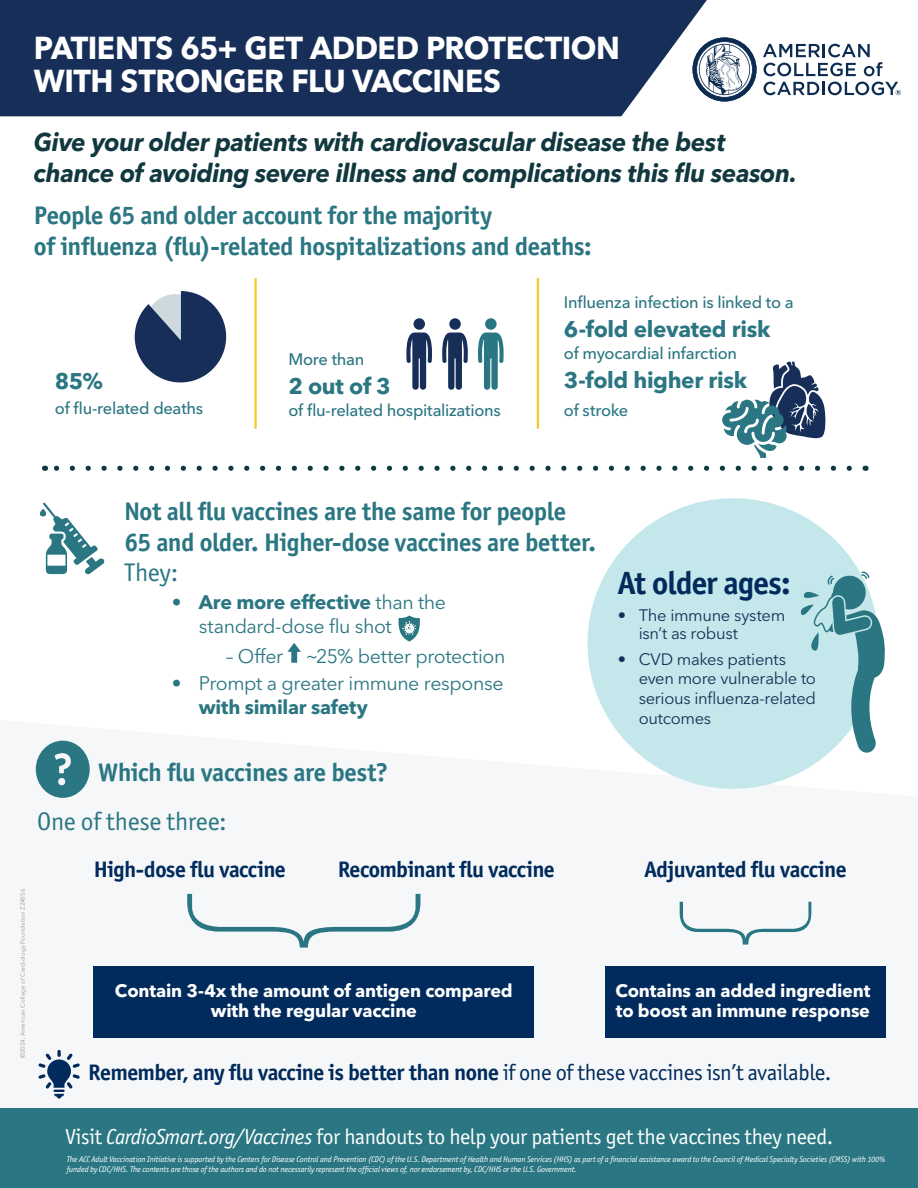
<style>
.page{position:relative;width:918px;height:1188px;background:#fff}
.page>*{position:absolute;margin:0;border:0;box-sizing:border-box;transform-origin:0 0}
.t1{font:700 32.25px "Officina Sans ITC Std";letter-spacing:-.03em;color:#002b5c}
.t2{font:700 31.5px/33px "Avenir Next World";letter-spacing:-.02em;color:#fff;scale:.96 1}
.t3{font:700 25.5px/30.6px "Officina Sans ITC Std";letter-spacing:-.015em;color:#2a7682}
.t4{font:italic 700 25.5px/30.8px "Avenir Next World";letter-spacing:-.02em;color:#10383e;scale:.96 1}
.t5{font:25.5px "Officina Sans ITC Std";letter-spacing:-.01em;color:#2a7682}
.t6{font:700 22.5px "Officina Sans ITC Std";letter-spacing:-.025em;color:#002b5c}
.t7{font:700 22.5px "Avenir Next World";letter-spacing:-.015em;color:#2a7682}
.t8{font:21.75px "Officina Sans ITC Std";letter-spacing:-.015em;color:#fff}
.t9{font:19.5px/24px "Avenir Next World";letter-spacing:-.02em;color:#2a7682}
.t10{font:700 18px/19.5px "Avenir Next World";letter-spacing:-.01em;color:#fff;text-align:center}
.t11{font:500 16.5px "Avenir Next World";letter-spacing:-.02em;color:#2a7682}
.t12{font:16.5px/19.8px "Avenir Next World";letter-spacing:-.02em;color:#172f58}
.t13{font:italic 8.25px/9.8px "Officina Sans ITC Std";letter-spacing:-.015em;color:#fff}
.t14{font:6px "Avenir Next World";letter-spacing:.015em;color:#939598}
.s1{font-weight:700}
.s2{font-weight:400}
.s3{font-style:italic}
</style>
<div class="page">
<svg style="left:0;top:720px;width:918px;height:389px;fill:#f5f7f8"></svg>
<div style="left:0;top:1109px;width:918px;height:79px;background:#2a7682"></div>
<svg style="left:707px;top:38px;width:50px;height:63px"></svg>
<svg style="left:763px;top:44px;width:119px;height:32px"></svg>
<svg style="left:764px;top:82px;width:137px;height:13px"></svg>
<svg style="left:54px;top:466px;width:795px;height:5px"></svg>
<hr style="left:254px;top:278px;width:3px;height:151px;background:#f5c82b">
<hr style="left:537px;top:278px;width:2px;height:151px;background:#f5c82b">
<svg style="left:135px;top:291px;width:91px;height:91px"></svg>
<svg style="left:406px;top:333px;width:26px;height:57px"></svg>
<div style="left:414px;top:318px;width:11px;height:12px;background:#172f58;border-radius:50%"></div>
<svg style="left:442px;top:333px;width:26px;height:57px"></svg>
<div style="left:449px;top:318px;width:12px;height:12px;background:#172f58;border-radius:50%"></div>
<svg style="left:478px;top:333px;width:26px;height:57px"></svg>
<div style="left:485px;top:318px;width:12px;height:12px;background:#2a7682;border-radius:50%"></div>
<div style="left:94px;top:966px;width:440px;height:71px;background:#002b5c"></div>
<div style="left:605px;top:966px;width:281px;height:71px;background:#002b5c"></div>
<svg style="left:398px;top:616px;width:22px;height:26px"></svg>
<svg style="left:288px;top:643px;width:13px;height:20px"></svg>
<svg style="left:39px;top:503px;width:65px;height:71px"></svg>
<svg style="left:187px;top:894px;width:233px;height:54px"></svg>
<svg style="left:680px;top:902px;width:131px;height:43px"></svg>
<div style="left:0;top:0;width:707px;height:116px;background:#172f58"></div>
<svg style="left:36px;top:741px;width:54px;height:57px"></svg>
<div style="left:588px;top:498px;width:291px;height:291px;background:#c4e7eb;border-radius:50%"></div>
<svg style="left:800px;top:572px;width:86px;height:181px"></svg>
<svg style="left:722px;top:361px;width:104px;height:97px"></svg>
<svg style="left:38px;top:1050px;width:42px;height:49px"></svg>
<h2 class="t2" style="left:34px;top:31px;width:612px">PATIENTS 65+ GET ADDED PROTECTION<br>WITH STRONGER FLU VACCINES</h2>
<h3 class="t4" style="left:34px;top:127px;width:797px">Give your older patients with cardiovascular disease the best chance of avoiding severe illness and complications this flu season.</h3>
<h3 class="t3" style="left:34px;top:200px;width:559px">People 65 and older account for the majority<br>of influenza (flu)-related hospitalizations and deaths:</h3>
<h3 class="t7" style="left:55px;top:368px;width:49px">85%</h3>
<h3 class="t11" style="left:55px;top:398px;width:150px">of flu-related deaths</h3>
<h3 class="t11" style="left:288px;top:350px;width:78px">More than</h3>
<h3 class="t7" style="left:288px;top:373px;width:104px">2 out of 3</h3>
<h3 class="t11" style="left:288px;top:401px;width:214px">of flu-related hospitalizations</h3>
<h3 class="t11" style="left:564px;top:293px;width:231px">Influenza infection is linked to a</h3>
<h3 class="t7" style="left:564px;top:316px;width:208px">6-fold elevated risk</h3>
<h3 class="t11" style="left:564px;top:344px;width:175px">of myocardial infarction</h3>
<h3 class="t7" style="left:564px;top:367px;width:185px">3-fold higher risk</h3>
<h3 class="t11" style="left:564px;top:401px;width:66px">of stroke</h3>
<h3 class="t3" style="left:124px;top:496px;width:473px">Not all flu vaccines are the same for people<br>65 and older. Higher-dose vaccines are better.</h3>
<h3 class="t5" style="left:124px;top:558px;width:55px">They:</h3>
<h3 class="t9" style="left:199px;top:590px;width:249px;text-indent:-27px"><span class="s1">• Are more effective</span> than the standard-dose flu shot</h3>
<h3 class="t9" style="left:226px;top:644px;width:281px">– Offer ~25% better protection</h3>
<h3 class="t9" style="left:199px;top:672px;width:306px;text-indent:-27px"><span class="s1">•</span> Prompt a greater immune response <span class="s1">with similar safety</span></h3>
<h3 class="t3" style="left:98px;top:757px;width:291px">Which flu vaccines are best?</h3>
<h1 class="t1" style="left:618px;top:563px;width:174px">At older ages:</h1>
<h3 class="t12" style="left:639px;top:607px;width:148px;line-height:17.2px;text-indent:-21px">• The immune system isn’t as robust</h3>
<h3 class="t12" style="left:639px;top:649px;width:179px;text-indent:-21px">• CVD makes patients even more vulnerable to serious influenza-related outcomes</h3>
<p class="t14" style="left:18px;top:1058px;width:171px;rotate:-90deg">©2024, American College of Cardiology Foundation Z24056</p>
<h3 class="t5" style="left:37px;top:807px;width:191px">One of these three:</h3>
<h3 class="t6" style="left:94px;top:856px;width:193px">High-dose flu vaccine</h3>
<h3 class="t6" style="left:338px;top:856px;width:219px">Recombinant flu vaccine</h3>
<h3 class="t6" style="left:645px;top:856px;width:204px">Adjuvanted flu vaccine</h3>
<h3 class="t10" style="left:115px;top:981px;width:399px">Contain 3-4x the amount of antigen compared with the regular vaccine</h3>
<h3 class="t10" style="left:615px;top:981px;width:256px;text-align:left">Contains an added ingredient to boost an immune response</h3>
<h3 class="t6" style="left:88px;top:1058px;width:745px">Remember, any flu vaccine is better than none <span class="s2">if one of these vaccines isn’t available.</span></h3>
<h3 class="t8" style="left:65px;top:1124px;width:769px">Visit <span class="s3">CardioSmart.org/Vaccines</span> for handouts to help your patients get the vaccines they need.</h3>
<p class="t13" style="left:67px;top:1155px;width:820px">The ACC Adult Vaccination Initiative is supported by the Centers for Disease Control and Prevention (CDC) of the U.S. Department of Health and Human Services (HHS) as part of a financial assistance award to the Council of Medical Specialty Societies (CMSS) with 100% funded by CDC/HHS. The contents are those of the authors and do not necessarily represent the official views of, nor endorsement by, CDC/HHS or the U.S. Government.</p>
</div>
